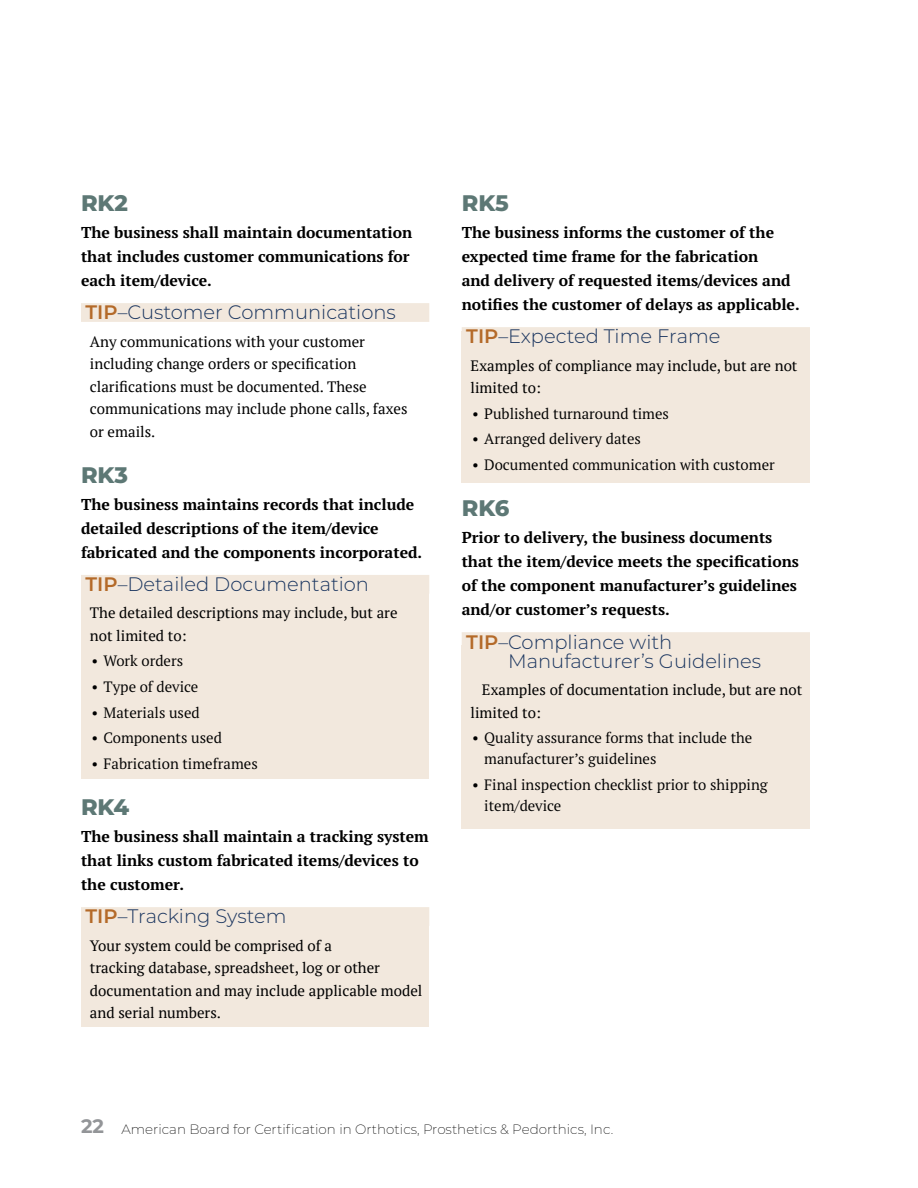
<style>
.page{position:relative;width:918px;height:1188px;background:#fff}
.page>*{position:absolute;margin:0;border:0;box-sizing:border-box;transform-origin:0 0}
.t1{font:800 22.5px "Montserrat";color:#5d7875}
.t2{font:300 19.5px/19.5px "Montserrat";color:#1a355f}
.t3{font:700 15.75px/24px "PT Serif Pro";color:#000}
.t4{font:15px/22.5px "PT Serif";color:#000}
.t5{font:15px/21px "PT Serif Pro";color:#000}
.t6{font:200 13.5px "Montserrat";color:#000}
.s1{font-weight:600;color:#b46a29}
.s2{font-weight:700;font-size:19.5px;color:#939598}
</style>
<div class="page">
<div style="left:81px;top:579px;width:348px;height:200px;background:#f2e8dd"></div>
<div style="left:81px;top:919px;width:348px;height:108px;background:#f2e8dd"></div>
<div style="left:462px;top:331px;width:348px;height:152px;background:#f2e8dd"></div>
<div style="left:462px;top:645px;width:348px;height:183px;background:#f2e8dd"></div>
<div style="left:81px;top:303px;width:348px;height:19px;background:#f2e8dd"></div>
<div style="left:81px;top:575px;width:348px;height:19px;background:#f2e8dd"></div>
<div style="left:81px;top:907px;width:348px;height:19px;background:#f2e8dd"></div>
<div style="left:462px;top:327px;width:348px;height:19px;background:#f2e8dd"></div>
<div style="left:462px;top:632px;width:348px;height:19px;background:#f2e8dd"></div>
<h1 class="t1" style="left:81px;top:186px;width:49px">RK2</h1>
<p class="t3" style="left:81px;top:220px;width:333px">The business shall maintain documentation that includes customer communications for each item/device.</p>
<p class="t2" style="left:86px;top:302px;width:312px"><span class="s1">TIP</span>–Customer Communications</p>
<p class="t4" style="left:90px;top:330px;width:319px">Any communications with your customer including change orders or specification clarifications must be documented. These communications may include phone calls, faxes or emails.</p>
<h1 class="t1" style="left:81px;top:458px;width:49px">RK3</h1>
<p class="t3" style="left:81px;top:492px;width:343px">The business maintains records that include detailed descriptions of the item/device fabricated and the components incorporated.</p>
<p class="t2" style="left:86px;top:574px;width:285px"><span class="s1">TIP</span>–Detailed Documentation</p>
<p class="t4" style="left:90px;top:602px;width:309px">The detailed descriptions may include, but are not limited to:</p>
<p class="t5" style="left:92px;top:650px;width:93px">• Work orders</p>
<p class="t5" style="left:92px;top:676px;width:108px">• Type of device</p>
<p class="t5" style="left:92px;top:701px;width:110px">• Materials used</p>
<p class="t5" style="left:92px;top:727px;width:132px">• Components used</p>
<p class="t5" style="left:92px;top:753px;width:168px">• Fabrication timeframes</p>
<h1 class="t1" style="left:81px;top:790px;width:50px">RK4</h1>
<p class="t3" style="left:81px;top:824px;width:349px">The business shall maintain a tracking system that links custom fabricated items/devices to the customer.</p>
<p class="t2" style="left:86px;top:906px;width:202px"><span class="s1">TIP</span>–Tracking System</p>
<p class="t4" style="left:90px;top:934px;width:334px">Your system could be comprised of a<br>tracking database, spreadsheet, log or other documentation and may include applicable model and serial numbers.</p>
<h1 class="t1" style="left:462px;top:186px;width:49px">RK5</h1>
<p class="t3" style="left:462px;top:220px;width:340px">The business informs the customer of the expected time frame for the fabrication<br>and delivery of requested items/devices and notifies the customer of delays as applicable.</p>
<p class="t2" style="left:466px;top:326px;width:256px"><span class="s1">TIP</span>–Expected Time Frame</p>
<p class="t4" style="left:471px;top:354px;width:328px">Examples of compliance may include, but are not limited to:</p>
<p class="t5" style="left:472px;top:403px;width:198px">• Published turnaround times</p>
<p class="t5" style="left:472px;top:428px;width:170px">• Arranged delivery dates</p>
<p class="t5" style="left:472px;top:454px;width:304px">• Documented communication with customer</p>
<h1 class="t1" style="left:462px;top:491px;width:49px">RK6</h1>
<p class="t3" style="left:462px;top:525px;width:339px">Prior to delivery, the business documents that the item/device meets the specifications of the component manufacturer’s guidelines and/or customer’s requests.</p>
<p class="t2" style="left:508px;top:631px;width:255px;text-indent:-42px"><span class="s1">TIP</span>–Compliance with<br>Manufacturer’s Guidelines</p>
<p class="t4" style="left:471px;top:678px;width:333px;text-indent:11px">Examples of documentation include, but are not limited to:</p>
<p class="t5" style="left:484px;top:727px;width:270px;text-indent:-12px">• Quality assurance forms that include the manufacturer’s guidelines</p>
<p class="t5" style="left:484px;top:774px;width:285px;text-indent:-12px">• Final inspection checklist prior to shipping item/device</p>
<p class="t6" style="left:81px;top:1120px;width:534px"><span class="s2">22</span> American Board for Certification in Orthotics, Prosthetics &amp; Pedorthics, Inc.</p>
</div>
